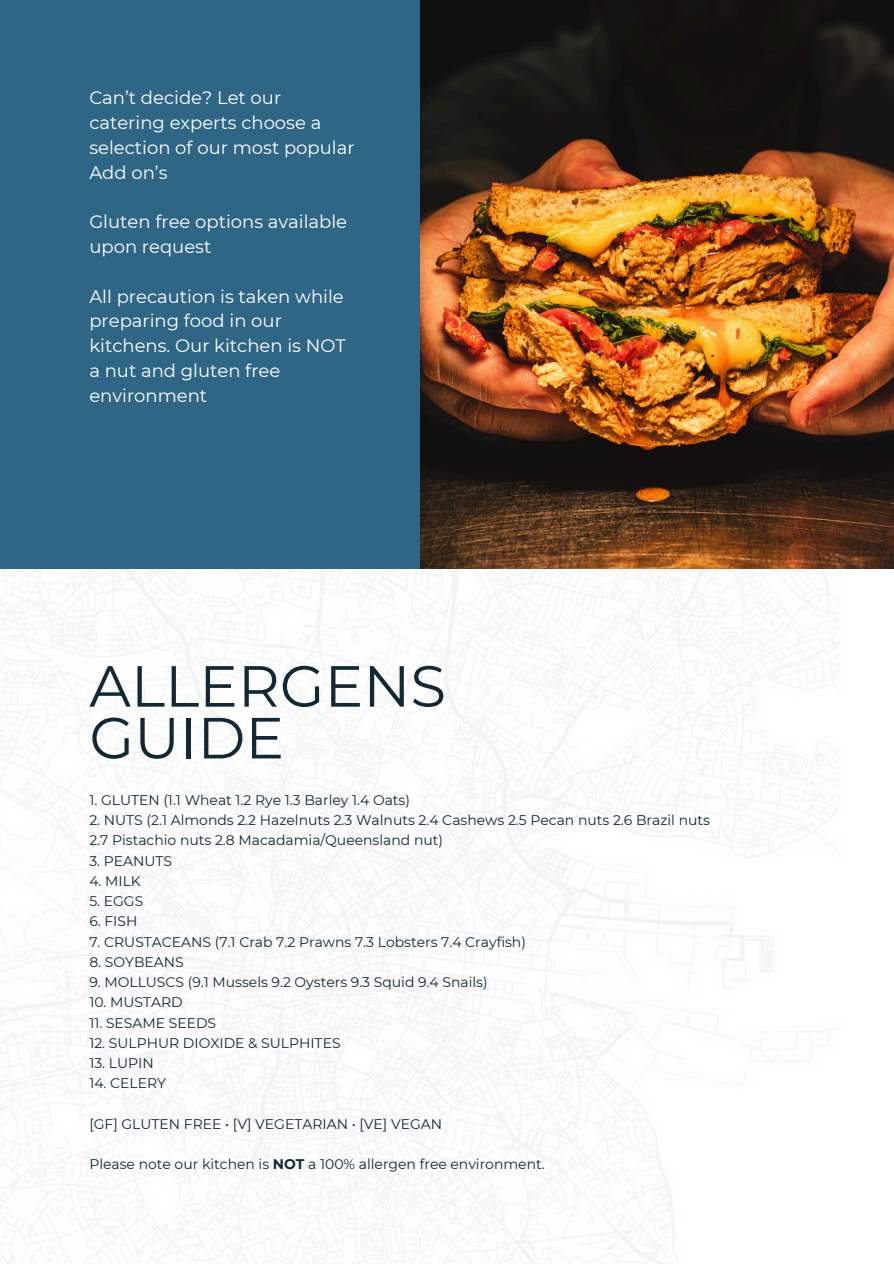
<style>
.page{position:relative;width:894px;height:1264px;background:#fff}
.page>*{position:absolute;margin:0;border:0;box-sizing:border-box;transform-origin:0 0}
.t1{font:57.9px/51.8px "Montserrat";color:#122834}
.t2{font:18px/24.8px "Montserrat";color:#fff}
.t3{font:13.95px/20.2px "Montserrat";color:#122834}
.s1{font-weight:700}
</style>
<div class="page">
<div style="left:0;top:0;width:893px;height:1263px;background:#306685"></div>
<img style="left:420px;top:0;width:473px;height:569px">
<img style="left:0;top:569px;width:893px;height:694px">
<p class="t2" style="left:89px;top:86px;width:266px">Can’t decide? Let our catering experts choose a selection of our most popular<br>Add on’s</p>
<p class="t2" style="left:89px;top:209px;width:259px">Gluten free options available upon request</p>
<h3 class="t2" style="left:89px;top:284px;width:258px">All precaution is taken while preparing food in our kitchens. Our kitchen is NOT a nut and gluten free environment</h3>
<p class="t1" style="left:89px;top:660px;width:358px">ALLERGENS<br>GUIDE</p>
<h2 class="t3" style="left:89px;top:789px;width:322px">1. GLUTEN (1.1 Wheat 1.2 Rye 1.3 Barley 1.4 Oats)</h2>
<h2 class="t3" style="left:89px;top:810px;width:622px">2. NUTS (2.1 Almonds 2.2 Hazelnuts 2.3 Walnuts 2.4 Cashews 2.5 Pecan nuts 2.6 Brazil nuts<br>2.7 Pistachio nuts 2.8 Macadamia/Queensland nut)</h2>
<h2 class="t3" style="left:89px;top:850px;width:84px">3. PEANUTS</h2>
<p class="t3" style="left:89px;top:870px;width:53px">4. MILK</p>
<h1 class="t3" style="left:89px;top:891px;width:55px">5. EGGS</h1>
<p class="t3" style="left:89px;top:911px;width:50px">6. FISH</p>
<p class="t3" style="left:89px;top:931px;width:438px">7. CRUSTACEANS (7.1 Crab 7.2 Prawns 7.3 Lobsters 7.4 Crayfish)</p>
<p class="t3" style="left:89px;top:951px;width:96px">8. SOYBEANS</p>
<p class="t3" style="left:89px;top:972px;width:399px">9. MOLLUSCS (9.1 Mussels 9.2 Oysters 9.3 Squid 9.4 Snails)</p>
<p class="t3" style="left:89px;top:992px;width:95px">10. MUSTARD</p>
<p class="t3" style="left:89px;top:1012px;width:128px">11. SESAME SEEDS</p>
<p class="t3" style="left:89px;top:1032px;width:253px">12. SULPHUR DIOXIDE &amp; SULPHITES</p>
<p class="t3" style="left:89px;top:1053px;width:66px">13. LUPIN</p>
<p class="t3" style="left:89px;top:1073px;width:78px">14. CELERY</p>
<p class="t3" style="left:89px;top:1113px;width:354px">[GF] GLUTEN FREE • [V] VEGETARIAN • [VE] VEGAN</p>
<p class="t3" style="left:89px;top:1154px;width:457px">Please note our kitchen is <span class="s1">NOT</span> a 100% allergen free environment.</p>
</div>
